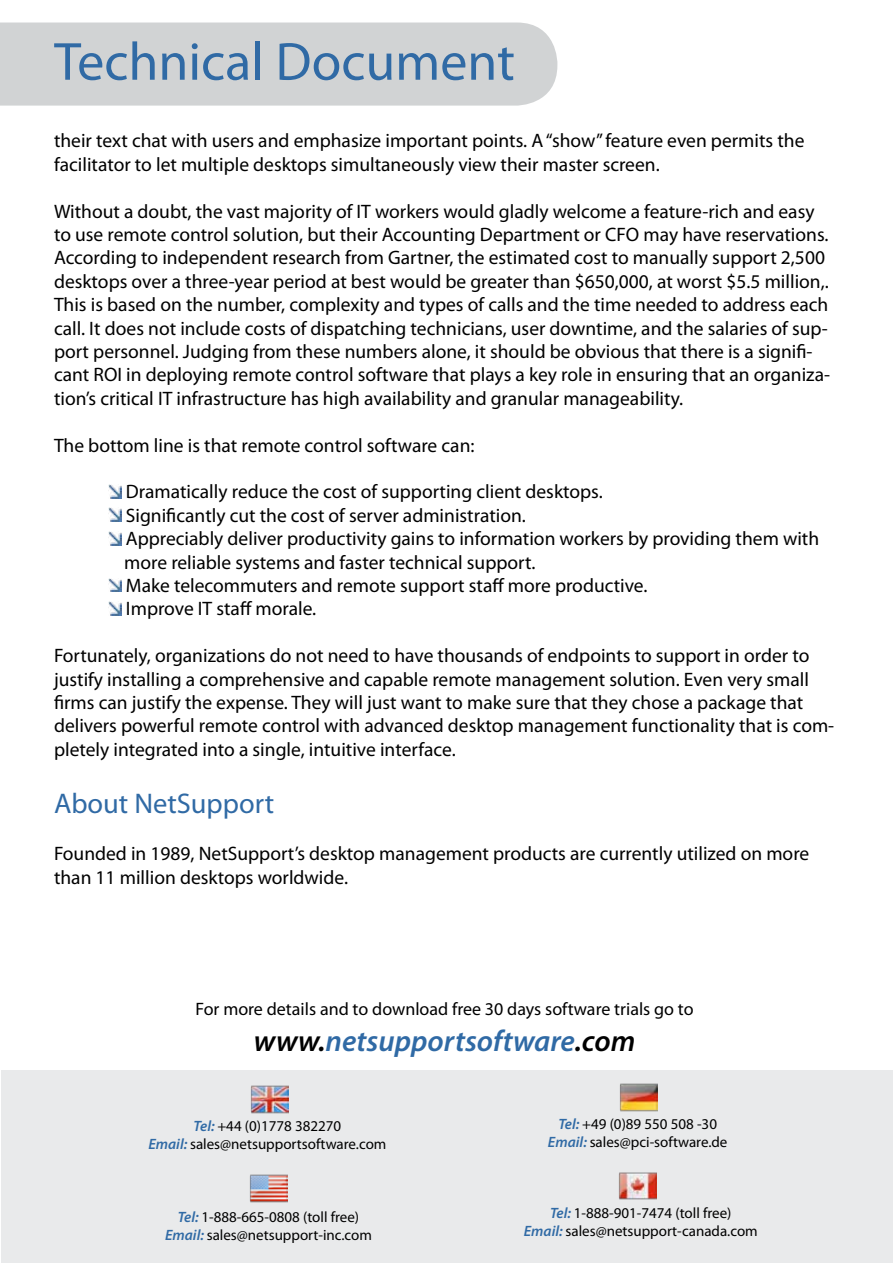
<style>
.page{position:relative;width:893px;height:1263px;background:#fff}
.page>*{position:absolute;margin:0;border:0;box-sizing:border-box;transform-origin:0 0}
.t1{font:54px "Myriad Pro";color:#306aa5}
.t2{font:italic 600 30px "Myriad Pro";color:#306aa5}
.t3{font:28.5px "Myriad Pro";color:#306aa5}
.t4{font:19.5px/23.4px "Myriad Pro";color:#000}
.t5{font:18px "Myriad Pro";color:#000}
.t6{font:15px "Myriad Pro";color:#000}
.s1{color:#000}
.s2{font-weight:600;font-style:italic;color:#306aa5}
</style>
<div class="page">
<svg style="left:108px;top:485px;width:13px;height:13px"></svg>
<img style="left:108px;top:508px;width:13px;height:14px">
<img style="left:108px;top:531px;width:13px;height:14px">
<img style="left:108px;top:578px;width:13px;height:14px">
<svg style="left:108px;top:602px;width:13px;height:13px"></svg>
<div style="left:0;top:23px;width:557px;height:83px;background:#d1d3d4"></div>
<div style="left:2px;top:1071px;width:891px;height:192px;background:#e9eaeb"></div>
<img style="left:251px;top:1085px;width:37px;height:29px">
<img style="left:250px;top:1174px;width:37px;height:29px">
<img style="left:619px;top:1172px;width:37px;height:28px">
<img style="left:620px;top:1083px;width:38px;height:29px">
<p class="t1" style="left:54px;top:28px;width:462px">Technical Document</p>
<p class="t4" style="left:54px;top:129px;width:752px">their text chat with users and emphasize important points. A “show” feature even permits the facilitator to let multiple desktops simultaneously view their master screen.</p>
<p class="t4" style="left:54px;top:199px;width:777px">Without a doubt, the vast majority of IT workers would gladly welcome a feature-rich and easy to use remote control solution, but their Accounting Department or CFO may have reservations.<br>According to independent research from Gartner, the estimated cost to manually support 2,500 desktops over a three-year period at best would be greater than $650,000, at worst $5.5 million,.<br>This is based on the number, complexity and types of calls and the time needed to address each call. It does not include costs of dispatching technicians, user downtime, and the salaries of sup&shy;port personnel. Judging from these numbers alone, it should be obvious that there is a signifi&shy;cant ROI in deploying remote control software that plays a key role in ensuring that an organiza&shy;tion’s critical IT infrastructure has high availability and granular manageability.</p>
<p class="t4" style="left:54px;top:433px;width:422px">The bottom line is that remote control software can:</p>
<p class="t4" style="left:126px;top:480px;width:478px">Dramatically reduce the cost of supporting client desktops.</p>
<p class="t4" style="left:126px;top:503px;width:402px">Significantly cut the cost of server administration.</p>
<p class="t4" style="left:124px;top:527px;width:696px">Appreciably deliver productivity gains to information workers by providing them with more reliable systems and faster technical support.</p>
<p class="t4" style="left:126px;top:573px;width:523px">Make telecommuters and remote support staff more productive.</p>
<p class="t4" style="left:126px;top:597px;width:192px">Improve IT staff morale.</p>
<p class="t4" style="left:54px;top:644px;width:782px">Fortunately, organizations do not need to have thousands of endpoints to support in order to justify installing a comprehensive and capable remote management solution. Even very small firms can justify the expense. They will just want to make sure that they chose a package that delivers powerful remote control with advanced desktop management functionality that is com&shy;pletely integrated into a single, intuitive interface.</p>
<p class="t3" style="left:54px;top:786px;width:222px">About NetSupport</p>
<p class="t4" style="left:54px;top:842px;width:757px">Founded in 1989, NetSupport’s desktop management products are currently utilized on more than 11 million desktops worldwide.</p>
<p class="t5" style="left:196px;top:998px;width:500px">For more details and to download free 30 days software trials go to</p>
<p class="t2" style="left:254px;top:1022px;width:383px"><span class="s1">www.</span>netsupportsoftware<span class="s1">.com</span></p>
<p class="t6" style="left:194px;top:1116px;width:149px"><span class="s2">Tel:</span> +44 (0)1778 382270</p>
<p class="t6" style="left:148px;top:1134px;width:240px"><span class="s2">Email:</span> sales@netsupportsoftware.com</p>
<p class="t6" style="left:178px;top:1208px;width:183px"><span class="s2">Tel:</span> 1-888-665-0808 (toll free)</p>
<p class="t6" style="left:165px;top:1226px;width:208px"><span class="s2">Email:</span> sales@netsupport-inc.com</p>
<p class="t6" style="left:558px;top:1115px;width:160px"><span class="s2">Tel:</span> +49 (0)89 550 508 -30</p>
<p class="t6" style="left:548px;top:1133px;width:181px"><span class="s2">Email:</span> sales@pci-software.de</p>
<p class="t6" style="left:550px;top:1203px;width:183px"><span class="s2">Tel:</span> 1-888-901-7474 (toll free)</p>
<p class="t6" style="left:524px;top:1221px;width:235px"><span class="s2">Email:</span> sales@netsupport-canada.com</p>
</div>
